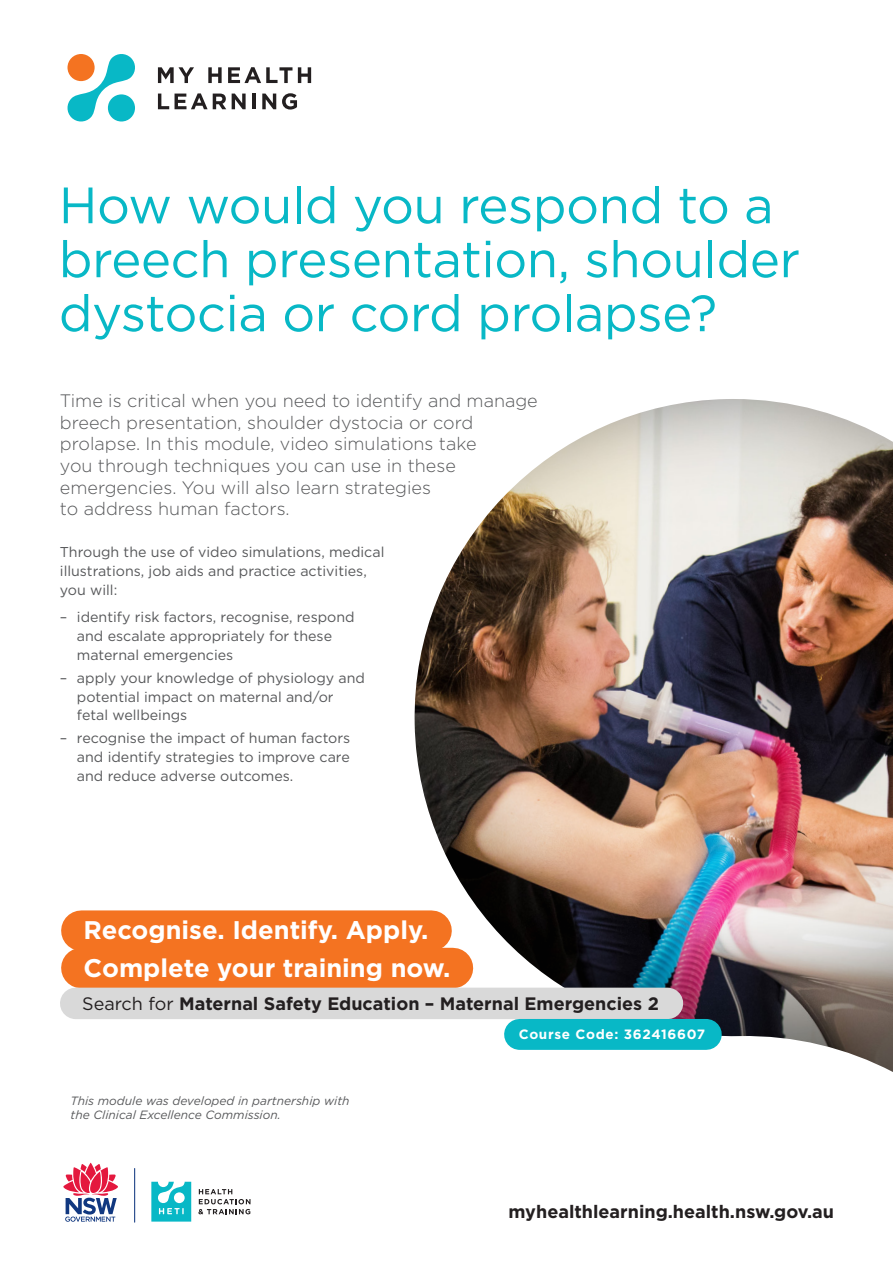
<style>
.page{position:relative;width:893px;height:1263px;background:#fff}
.page>*{position:absolute;margin:0;border:0;box-sizing:border-box;transform-origin:0 0}
.HEADLINE{font:51px/54px "Gotham";letter-spacing:-.01em;color:#08b8c6}
.CTA{font:700 25.5px/37.5px "Gotham";color:#fff}
.t1{font:300 18px/21.6px "Gotham";color:#57585a}
.URL{font:700 18px "Gotham";color:#231f20}
.BODY{font:14.25px/18.8px "Gotham";color:#57585a}
.COURSE_CODE{font:700 13.5px "Gotham";letter-spacing:.05em;color:#fff}
.BODY-2{font:italic 12px/14.4px "Gotham";color:#57585a}
.s1{font-weight:400}
</style>
<div class="page">
<img style="left:414px;top:399px;width:479px;height:673px">
<svg style="left:198px;top:1189px;width:52px;height:25px"></svg>
<svg style="left:151px;top:1182px;width:40px;height:39px"></svg>
<hr style="left:134px;top:1168px;width:1px;height:54px;background:#113880">
<svg style="left:63px;top:1163px;width:55px;height:59px"></svg>
<svg style="left:158px;top:67px;width:36px;height:16px"></svg>
<svg style="left:208px;top:67px;width:14px;height:16px"></svg>
<svg style="left:228px;top:67px;width:64px;height:16px"></svg>
<svg style="left:298px;top:67px;width:13px;height:16px"></svg>
<svg style="left:158px;top:94px;width:11px;height:15px"></svg>
<svg style="left:175px;top:93px;width:51px;height:16px"></svg>
<svg style="left:232px;top:94px;width:14px;height:15px"></svg>
<hr style="left:252px;top:94px;width:4px;height:15px;background:#231f20">
<svg style="left:262px;top:94px;width:14px;height:15px"></svg>
<svg style="left:282px;top:93px;width:15px;height:17px"></svg>
<svg style="left:67px;top:54px;width:68px;height:68px"></svg>
<div style="left:108px;top:94px;width:27px;height:27px;background:#08b8c6;border-radius:50%"></div>
<div style="left:67px;top:54px;width:28px;height:27px;background:#f47321;border-radius:50%"></div>
<div style="left:81px;top:910px;width:351px;height:41px;background:#f47321"></div>
<div style="left:81px;top:948px;width:372px;height:40px;background:#f47321"></div>
<div style="left:76px;top:988px;width:591px;height:31px;background:#d9d9d9"></div>
<div style="left:520px;top:1019px;width:186px;height:31px;background:#08b8c6"></div>
<p class="HEADLINE" style="left:59px;top:177px;width:743px">How would you respond to a breech presentation, shoulder dystocia or cord prolapse?</p>
<h3 class="t1" style="left:60px;top:389px;width:479px">Time is critical when you need to identify and manage breech presentation, shoulder dystocia or cord prolapse. In this module, video simulations take<br>you through techniques you can use in these emergencies. You will also learn strategies<br>to address human factors.</h3>
<p class="BODY" style="left:60px;top:543px;width:326px">Through the use of video simulations, medical illustrations, job aids and practice activities, you will:</p>
<p class="BODY" style="left:77px;top:607px;width:279px;text-indent:-17px">– identify risk factors, recognise, respond and escalate appropriately for these maternal emergencies</p>
<p class="BODY" style="left:77px;top:668px;width:289px;text-indent:-17px">– apply your knowledge of physiology and potential impact on maternal and/or fetal wellbeings</p>
<p class="BODY" style="left:77px;top:728px;width:275px;text-align:justify;text-indent:-17px">– recognise the impact of human factors and identify strategies to improve care and reduce adverse outcomes.</p>
<p class="CTA" style="left:84px;top:911px;width:368px">Recognise. Identify. Apply.<br>Complete your training now.</p>
<p class="URL" style="left:82px;top:991px;width:578px"><span class="s1">Search for</span> Maternal Safety Education – Maternal Emergencies 2</p>
<p class="COURSE_CODE" style="left:519px;top:1025px;width:188px">Course Code: 362416607</p>
<p class="BODY-2" style="left:71px;top:1093px;width:280px">This module was developed in partnership with the Clinical Excellence Commission.</p>
<p class="URL" style="left:508px;top:1199px;width:327px">myhealthlearning.health.nsw.gov.au</p>
</div>
